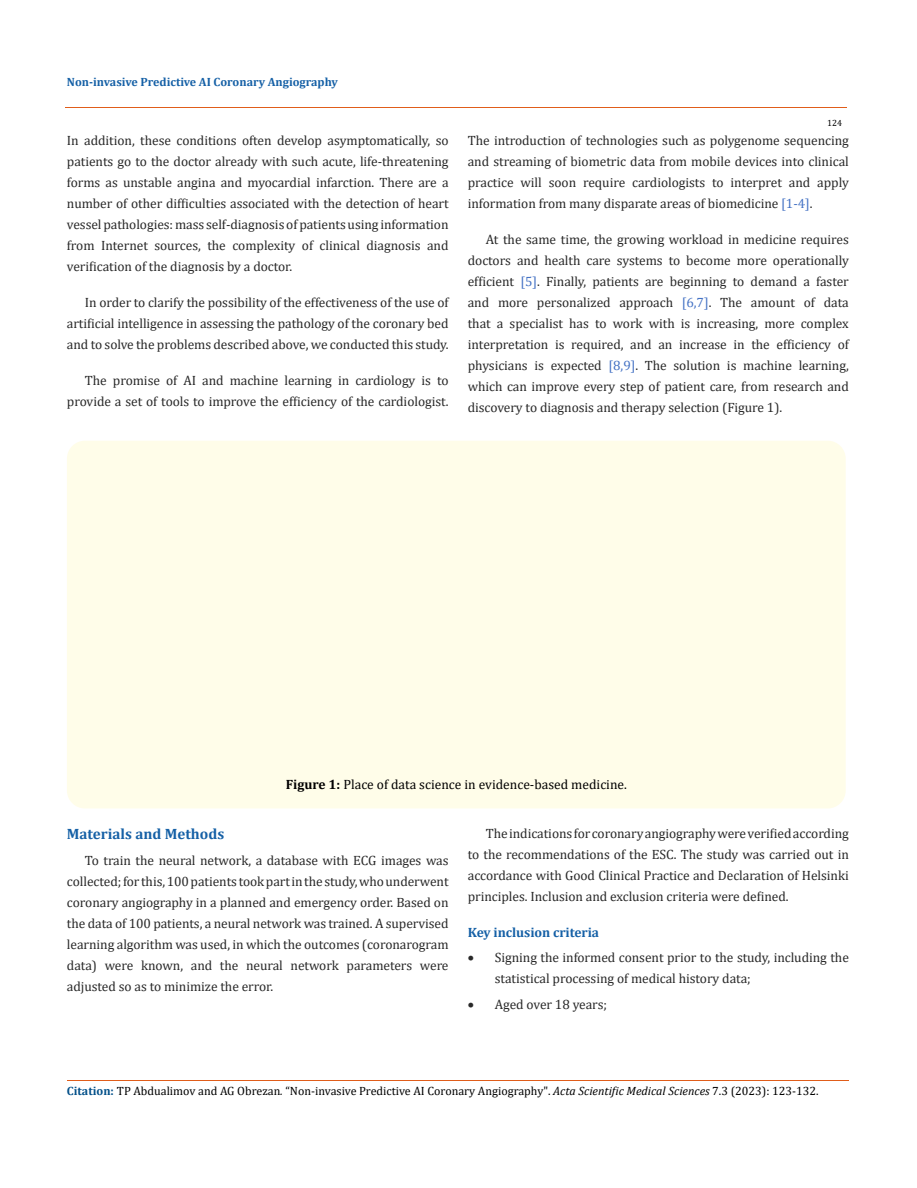
<style>
.page{position:relative;width:917px;height:1188px;background:#fff}
.page>*{position:absolute;margin:0;border:0;box-sizing:border-box;transform-origin:0 0}
.t1{font:700 15px "Cambria";color:#1560a6}
.t2{font:13.5px/21px "Cambria";letter-spacing:-.005em;color:#292929;text-align:justify}
.t3{font:13.5px "Cambria";color:#000}
.t4{font:700 13.5px "Cambria";letter-spacing:-.005em;color:#1560a6}
.t5{font:12px "Cambria";color:#000}
.t6{font:700 12px "Cambria";color:#1560a6}
.t7{font:9px "Cambria";color:#000}
.s1{color:#4472c4}
.s2{font-weight:700}
.s3{font-weight:700;color:#035089}
.s4{font-style:italic}
</style>
<div class="page">
<div style="left:67px;top:441px;width:778px;height:367px;background:#fffde9;border-radius:18px"></div>
<hr style="left:65px;top:108px;width:782px;height:1px;background:#e05d1a">
<hr style="left:67px;top:1080px;width:781px;height:1px;background:#e05d1a">
<p class="t6" style="left:67px;top:73px;width:272px">Non-invasive Predictive AI Coronary Angiography</p>
<p class="t2" style="left:67px;top:130px;width:383px">In addition, these conditions often develop asymptomatically, so patients go to the doctor already with such acute, life-threatening forms as unstable angina and myocardial infarction. There are a number of other difficulties associated with the detection of heart vessel pathologies: mass self-diagnosis of patients using information from Internet sources, the complexity of clinical diagnosis and verification of the diagnosis by a doctor.</p>
<p class="t2" style="left:67px;top:292px;width:383px;text-indent:18px">In order to clarify the possibility of the effectiveness of the use of artificial intelligence in assessing the pathology of the coronary bed and to solve the problems described above, we conducted this study.</p>
<p class="t2" style="left:67px;top:370px;width:383px;text-align:right">The promise of AI and machine learning in cardiology is to provide a set of tools to improve the efficiency of the cardiologist.</p>
<p class="t7" style="left:827px;top:118px;width:16px">124</p>
<p class="t2" style="left:468px;top:130px;width:382px">The introduction of technologies such as polygenome sequencing and streaming of biometric data from mobile devices into clinical practice will soon require cardiologists to interpret and apply information from many disparate areas of biomedicine <span class="s1">[1-4]</span>.</p>
<p class="t2" style="left:468px;top:229px;width:382px;text-indent:18px">At the same time, the growing workload in medicine requires doctors and health care systems to become more operationally efficient <span class="s1">[5]</span>. Finally, patients are beginning to demand a faster and more personalized approach <span class="s1">[6,7]</span>. The amount of data that a specialist has to work with is increasing, more complex interpretation is required, and an increase in the efficiency of physicians is expected <span class="s1">[8,9]</span>. The solution is machine learning, which can improve every step of patient care, from research and discovery to diagnosis and therapy selection (Figure 1).</p>
<p class="t3" style="left:286px;top:777px;width:343px"><span class="s2">Figure 1:</span> Place of data science in evidence-based medicine.</p>
<p class="t1" style="left:67px;top:823px;width:159px">Materials and Methods</p>
<p class="t2" style="left:67px;top:849px;width:383px;text-indent:18px">To train the neural network, a database with ECG images was collected; for this, 100 patients took part in the study, who underwent coronary angiography in a planned and emergency order. Based on the data of 100 patients, a neural network was trained. A supervised learning algorithm was used, in which the outcomes (coronarogram data) were known, and the neural network parameters were adjusted so as to minimize the error.</p>
<p class="t2" style="left:468px;top:823px;width:382px;text-indent:18px">The indications for coronary angiography were verified according to the recommendations of the ESC. The study was carried out in accordance with Good Clinical Practice and Declaration of Helsinki principles. Inclusion and exclusion criteria were defined.</p>
<p class="t4" style="left:468px;top:923px;width:133px">Key inclusion criteria</p>
<p class="t2" style="left:495px;top:947px;width:355px;text-indent:-27px">• Signing the informed consent prior to the study, including the statistical processing of medical history data;</p>
<p class="t2" style="left:468px;top:994px;width:141px">• Aged over 18 years;</p>
<p class="t5" style="left:67px;top:1084px;width:753px"><span class="s3">Citation:</span> TP Abdualimov and AG Obrezan<span class="s4">.</span> “Non-invasive Predictive AI Coronary Angiography". <span class="s4">Acta Scientific Medical Sciences</span> 7.3 (2023): 123-132.</p>
</div>
